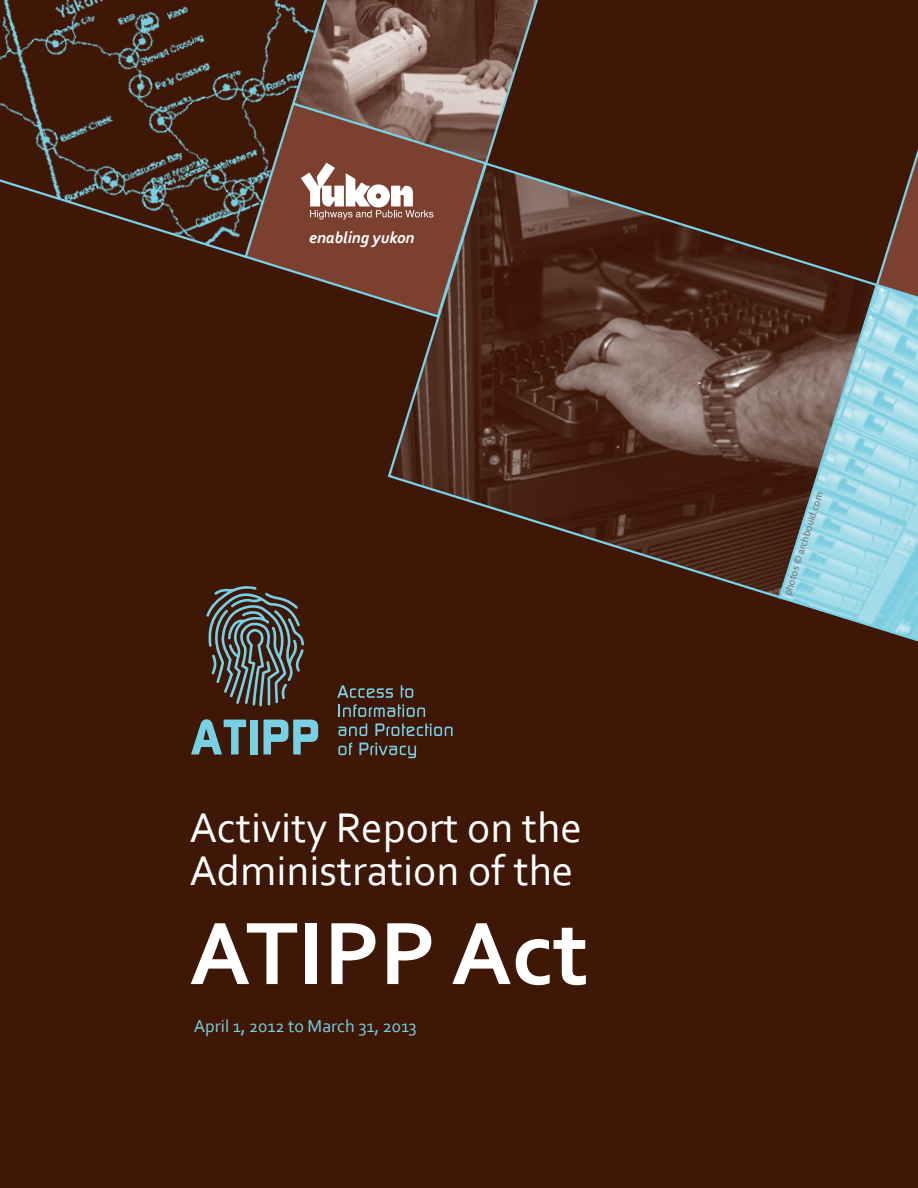
<style>
.page{position:relative;width:918px;height:1188px;background:#3e1707}
.page>*{position:absolute;margin:0;border:0;box-sizing:border-box;transform-origin:0 0}
.t1{font:700 93px "Corbel";color:#fff}
.t2{font:43.5px/43.5px "Corbel";color:#fff}
.t3{font:18px "Corbel";color:#7ad0e4}
.body_bullets_brwn{font:italic 700 16.5px "Corbel";color:#fff}
.body_bullets_brwn-2{font:10.5px "Corbel";color:#6b6b6e}
</style>
<div class="page">
<svg style="left:880px;top:149px;width:38px;height:133px"></svg>
<svg style="left:337px;top:0;width:201px;height:161px"></svg>
<svg style="left:252px;top:101px;width:236px;height:201px"></svg>
<svg style="left:0;top:0;width:337px;height:260px"></svg>
<svg style="left:386px;top:161px;width:494px;height:437px"></svg>
<svg style="left:777px;top:282px;width:141px;height:360px"></svg>
<svg style="left:301px;top:163px;width:132px;height:57px;background:#a88076"></svg>
<svg style="left:206px;top:586px;width:98px;height:120px"></svg>
<svg style="left:191px;top:719px;width:55px;height:35px"></svg>
<div style="left:250px;top:720px;width:8px;height:34px;background:#78d0e4"></div>
<svg style="left:264px;top:720px;width:54px;height:34px"></svg>
<svg style="left:337px;top:685px;width:56px;height:13px"></svg>
<svg style="left:401px;top:685px;width:12px;height:13px"></svg>
<svg style="left:338px;top:704px;width:87px;height:13px"></svg>
<svg style="left:338px;top:723px;width:29px;height:13px"></svg>
<svg style="left:375px;top:723px;width:78px;height:13px"></svg>
<svg style="left:338px;top:743px;width:14px;height:12px"></svg>
<svg style="left:359px;top:743px;width:57px;height:15px"></svg>
<p class="body_bullets_brwn" style="left:309px;top:227px;width:107px">enabling yukon</p>
<p class="t2" style="left:189px;top:804px;width:394px">Activity Report on the<br>Administration of the</p>
<p class="t1" style="left:189px;top:896px;width:400px">ATIPP Act</p>
<p class="t3" style="left:194px;top:1014px;width:224px">April 1, 2012 to March 31, 2013</p>
<p class="body_bullets_brwn-2" style="left:781px;top:593px;width:110px;rotate:-73deg">photos © archbould.com</p>
</div>
